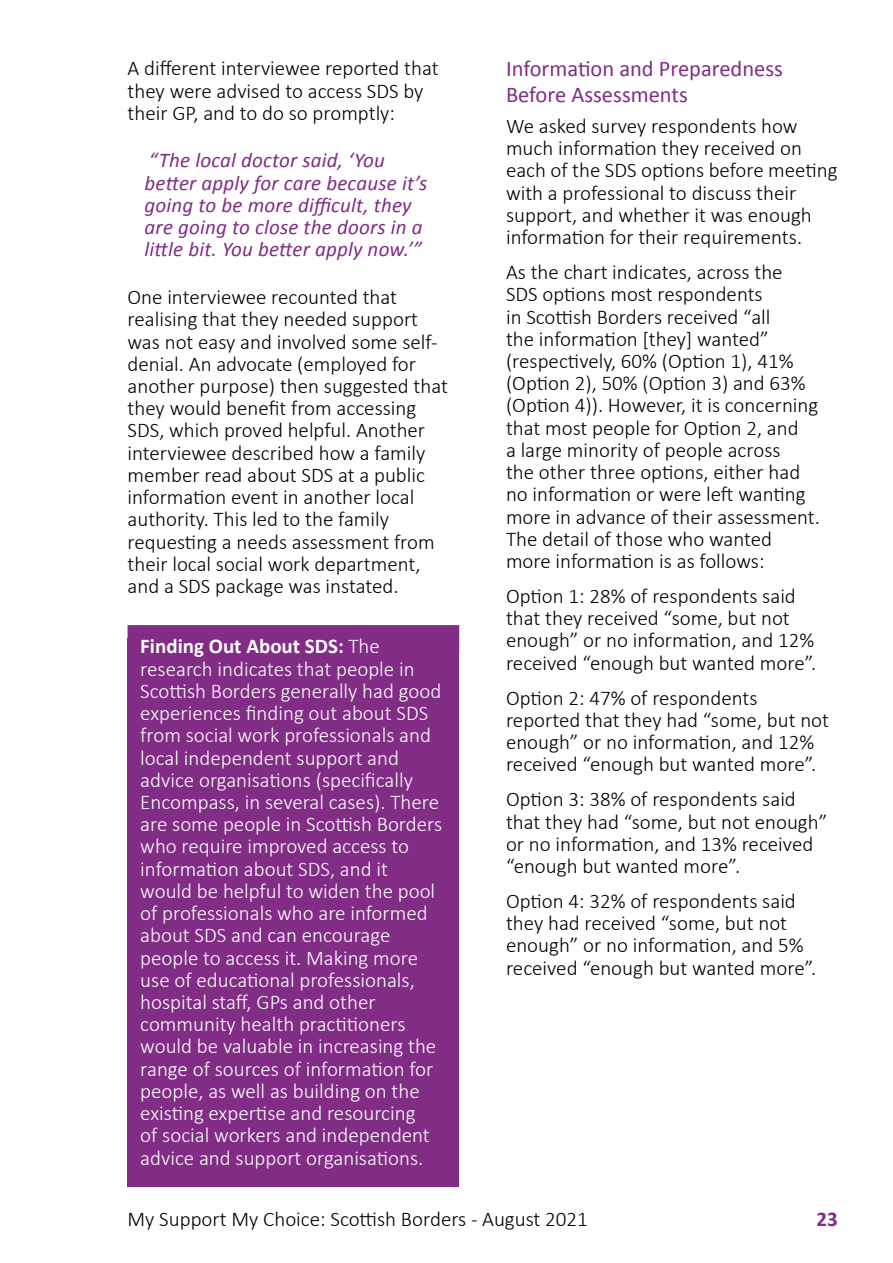
<style>
.page{position:relative;width:893px;height:1263px;background:#fff}
.page>*{position:absolute;margin:0;border:0;box-sizing:border-box;transform-origin:0 0}
.t1{font:22.5px/25.8px "Calibri";color:#812c85}
.t2{font:300 21px/22.2px "Calibri";color:#000}
.t3{font:300 21px/22.2px "Calibri";color:#fff}
.t4{font:italic 21px/22.2px "Calibri";letter-spacing:.01em;color:#812c85}
.t5{font:700 21px "Calibri";color:#812c85}
.s1{font-weight:700}
</style>
<div class="page">
<div style="left:128px;top:638px;width:331px;height:548px;background:#812c85"></div>
<div style="left:128px;top:625px;width:331px;height:29px;background:#812c85"></div>
<p class="t2" style="left:128px;top:56px;width:313px">A different interviewee reported that they were advised to access SDS by their GP, and to do so promptly:</p>
<p class="t4" style="left:145px;top:149px;width:284px">“The local doctor said, ‘You better apply for care because it’s going to be more difficult, they are going to close the doors in a little bit. You better apply now.’”</p>
<p class="t2" style="left:128px;top:285px;width:322px">One interviewee recounted that realising that they needed support was not easy and involved some self&shy;denial. An advocate (employed for another purpose) then suggested that they would benefit from accessing SDS, which proved helpful. Another interviewee described how a family member read about SDS at a public information event in another local authority. This led to the family requesting a needs assessment from their local social work department, and a SDS package was instated.</p>
<p class="t3" style="left:140px;top:634px;width:303px"><span class="s1">Finding Out About SDS:</span> The research indicates that people in Scottish Borders generally had good experiences finding out about SDS from social work professionals and local independent support and advice organisations (specifically Encompass, in several cases). There are some people in Scottish Borders who require improved access to information about SDS, and it would be helpful to widen the pool of professionals who are informed about SDS and can encourage people to access it. Making more use of educational professionals, hospital staff, GPs and other community health practitioners would be valuable in increasing the range of sources of information for people, as well as building on the existing expertise and resourcing<br>of social workers and independent advice and support organisations.</p>
<p class="t1" style="left:506px;top:56px;width:278px">Information and Preparedness<br>Before Assessments</p>
<p class="t2" style="left:506px;top:114px;width:333px">We asked survey respondents how much information they received on each of the SDS options before meeting with a professional to discuss their support, and whether it was enough information for their requirements.</p>
<p class="t2" style="left:506px;top:260px;width:315px">As the chart indicates, across the<br>SDS options most respondents<br>in Scottish Borders received “all<br>the information [they] wanted” (respectively, 60% (Option 1), 41% (Option 2), 50% (Option 3) and 63% (Option 4)). However, it is concerning that most people for Option 2, and<br>a large minority of people across<br>the other three options, either had no information or were left wanting more in advance of their assessment.<br>The detail of those who wanted more information is as follows:</p>
<p class="t2" style="left:506px;top:584px;width:312px">Option 1: 28% of respondents said that they received “some, but not enough” or no information, and 12% received “enough but wanted more”.</p>
<p class="t2" style="left:506px;top:685px;width:325px">Option 2: 47% of respondents reported that they had “some, but not enough” or no information, and 12% received “enough but wanted more”.</p>
<p class="t2" style="left:506px;top:787px;width:323px">Option 3: 38% of respondents said that they had “some, but not enough” or no information, and 13% received “enough but wanted more”.</p>
<p class="t2" style="left:506px;top:889px;width:312px">Option 4: 32% of respondents said they had received “some, but not enough” or no information, and 5% received “enough but wanted more”.</p>
<p class="t2" style="left:128px;top:1207px;width:462px">My Support My Choice: Scottish Borders - August 2021</p>
<p class="t5" style="left:816px;top:1206px;width:23px">23</p>
</div>
